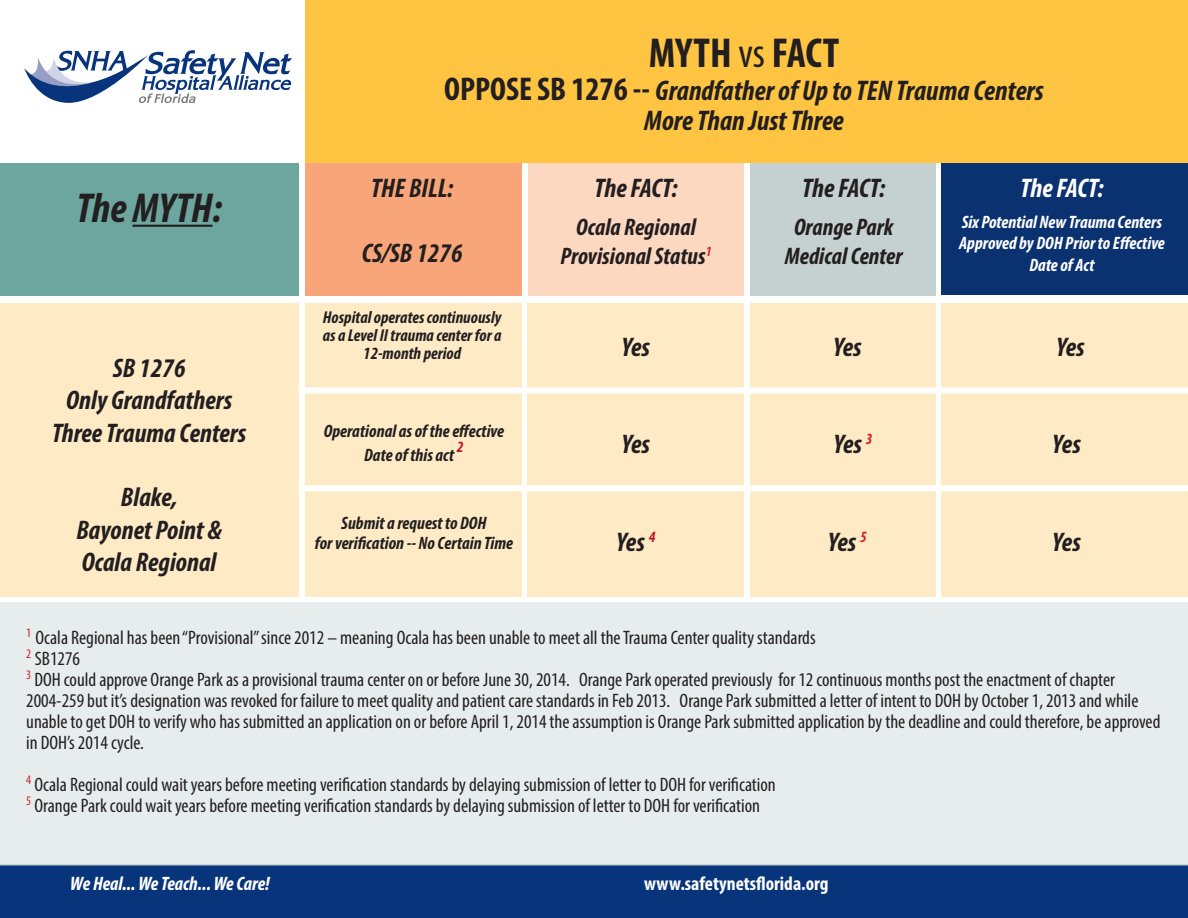
<style>
.page{position:relative;width:1188px;height:918px;background:#fff}
.page>*{position:absolute;margin:0;border:0;box-sizing:border-box;transform-origin:0 0}
.t1{font:700 condensed 42px "Myriad Pro";color:#231f20}
.t2{font:italic 700 condensed 42px "Myriad Pro";color:#231f20}
.t3{font:italic 700 condensed 28.5px "Myriad Pro";color:#231f20}
.t4{font:italic 700 condensed 27px "Myriad Pro";color:#231f20}
.t5{font:italic 700 condensed 27px "Myriad Pro";letter-spacing:-.005em;color:#fff}
.t6{font:italic 700 condensed 24px "Myriad Pro";color:#231f20}
.t7{font:condensed 19.5px/21px "Myriad Pro";color:#231f20}
.t8{font:italic 700 condensed 19.5px "Myriad Pro";letter-spacing:-.005em;color:#fff}
.t9{font:700 condensed 19.5px "Myriad Pro";color:#fff}
.t10{font:italic 700 condensed 18px "Myriad Pro";color:#231f20}
.t11{font:italic 700 condensed 18px/21.6px "Myriad Pro";color:#fff;text-align:center}
.t12{font:italic 700 condensed 17.25px/18px "Myriad Pro";color:#231f20;text-align:center}
.t13{font:italic 700 condensed 15.75px "Myriad Pro";color:#bd1027}
.s1{font-weight:400}
.s2{font-style:normal;font-size:33px}
</style>
<div class="page">
<div style="left:0;top:303px;width:298px;height:294px;background:#feeac5"></div>
<div style="left:306px;top:163px;width:216px;height:133px;background:#f8a679"></div>
<div style="left:0;top:864px;width:1188px;height:54px;background:#08347b"></div>
<div style="left:528px;top:163px;width:216px;height:133px;background:#fdd8c0"></div>
<div style="left:942px;top:162px;width:246px;height:133px;background:#0b3270"></div>
<div style="left:0;top:163px;width:298px;height:133px;background:#6da69f"></div>
<div style="left:306px;top:0;width:882px;height:163px;background:#ffc542"></div>
<div style="left:750px;top:163px;width:186px;height:133px;background:#c5d1d0"></div>
<hr style="left:132px;top:225px;width:81px;height:2px;background:#231f20">
<div style="left:306px;top:303px;width:216px;height:300px;background:#feeac5"></div>
<div style="left:528px;top:303px;width:216px;height:294px;background:#feeac5"></div>
<div style="left:750px;top:304px;width:186px;height:293px;background:#feeac5"></div>
<div style="left:942px;top:304px;width:246px;height:293px;background:#feeac5"></div>
<div style="left:298px;top:388px;width:890px;height:6px;background:#fff"></div>
<div style="left:298px;top:485px;width:890px;height:6px;background:#fff"></div>
<div style="left:298px;top:597px;width:890px;height:6px;background:#fff"></div>
<svg style="left:24px;top:50px;width:268px;height:53px"></svg>
<div style="left:0;top:603px;width:1188px;height:261px;background:#e7edec"></div>
<p class="t2" style="left:76px;top:181px;width:147px">The MYTH:</p>
<p class="t4" style="left:113px;top:351px;width:74px">SB 1276</p>
<p class="t4" style="left:66px;top:383px;width:168px">Only Grandfathers</p>
<p class="t4" style="left:52px;top:416px;width:196px">Three Trauma Centers</p>
<p class="t4" style="left:121px;top:481px;width:58px">Blake,</p>
<p class="t4" style="left:76px;top:513px;width:147px">Bayonet Point &amp;</p>
<p class="t4" style="left:82px;top:545px;width:136px">Ocala Regional</p>
<p class="t1" style="left:649px;top:27px;width:192px">MYTH <span class="s1">vs</span> FACT</p>
<p class="t3" style="left:444px;top:73px;width:601px"><span class="s2">OPPOSE SB 1276 --</span> Grandfather of Up to TEN Trauma Centers</p>
<p class="t3" style="left:644px;top:103px;width:201px">More Than Just Three</p>
<p class="t4" style="left:371px;top:171px;width:83px">THE BILL:</p>
<p class="t4" style="left:362px;top:236px;width:102px">CS/SB 1276</p>
<p class="t12" style="left:323px;top:308px;width:180px">Hospital operates continuously as a Level II trauma center for a<br>12-month period</p>
<p class="t10" style="left:324px;top:419px;width:182px">Operational as of the effective</p>
<p class="t10" style="left:364px;top:443px;width:91px">Date of this act</p>
<p class="t13" style="left:457px;top:437px;width:8px">2</p>
<p class="t10" style="left:341px;top:512px;width:147px">Submit a request to DOH</p>
<p class="t10" style="left:315px;top:532px;width:200px">for verification -- No Certain Time</p>
<p class="t4" style="left:595px;top:171px;width:84px">The FACT:</p>
<p class="t6" style="left:576px;top:212px;width:121px">Ocala Regional</p>
<p class="t6" style="left:560px;top:241px;width:153px">Provisional Status<sup>1</sup></p>
<p class="t4" style="left:622px;top:330px;width:30px">Yes</p>
<p class="t4" style="left:622px;top:427px;width:30px">Yes</p>
<p class="t4" style="left:616px;top:525px;width:41px">Yes <sup>4</sup></p>
<p class="t4" style="left:802px;top:171px;width:84px">The FACT:</p>
<p class="t6" style="left:794px;top:212px;width:101px">Orange Park</p>
<p class="t6" style="left:785px;top:241px;width:119px">Medical Center</p>
<p class="t5" style="left:1021px;top:171px;width:84px">The FACT:</p>
<p class="t11" style="left:959px;top:211px;width:207px">Six Potential New Trauma Centers<br>Approved by DOH Prior to Effective<br>Date of Act</p>
<p class="t4" style="left:833px;top:330px;width:30px">Yes</p>
<p class="t4" style="left:1056px;top:330px;width:30px">Yes</p>
<p class="t4" style="left:834px;top:427px;width:41px">Yes <sup>3</sup></p>
<p class="t4" style="left:1052px;top:427px;width:30px">Yes</p>
<p class="t4" style="left:828px;top:525px;width:41px">Yes <sup>5</sup></p>
<p class="t4" style="left:1052px;top:525px;width:30px">Yes</p>
<p class="t7" style="left:26px;top:627px;width:791px"><sup>1</sup> Ocala Regional has been “Provisional” since 2012 – meaning Ocala has been unable to meet all the Trauma Center quality standards</p>
<p class="t7" style="left:26px;top:648px;width:55px"><sup>2</sup> SB1276</p>
<p class="t7" style="left:26px;top:669px;width:1090px"><sup>3</sup> DOH could approve Orange Park as a provisional trauma center on or before June 30, 2014. Orange Park operated previously for 12 continuous months post the enactment of chapter</p>
<p class="t7" style="left:26px;top:690px;width:1136px">2004-259 but it’s designation was revoked for failure to meet quality and patient care standards in Feb 2013. Orange Park submitted a letter of intent to DOH by October 1, 2013 and while unable to get DOH to verify who has submitted an application on or before April 1, 2014 the assumption is Orange Park submitted application by the deadline and could therefore, be approved in DOH’s 2014 cycle.</p>
<p class="t7" style="left:26px;top:774px;width:751px"><sup>4</sup> Ocala Regional could wait years before meeting verification standards by delaying submission of letter to DOH for verification</p>
<p class="t7" style="left:26px;top:795px;width:735px"><sup>5</sup> Orange Park could wait years before meeting verification standards by delaying submission of letter to DOH for verification</p>
<p class="t8" style="left:70px;top:872px;width:201px">We Heal... We Teach... We Care!</p>
<p class="t9" style="left:644px;top:871px;width:186px">www.safetynetsflorida.org</p>
</div>
